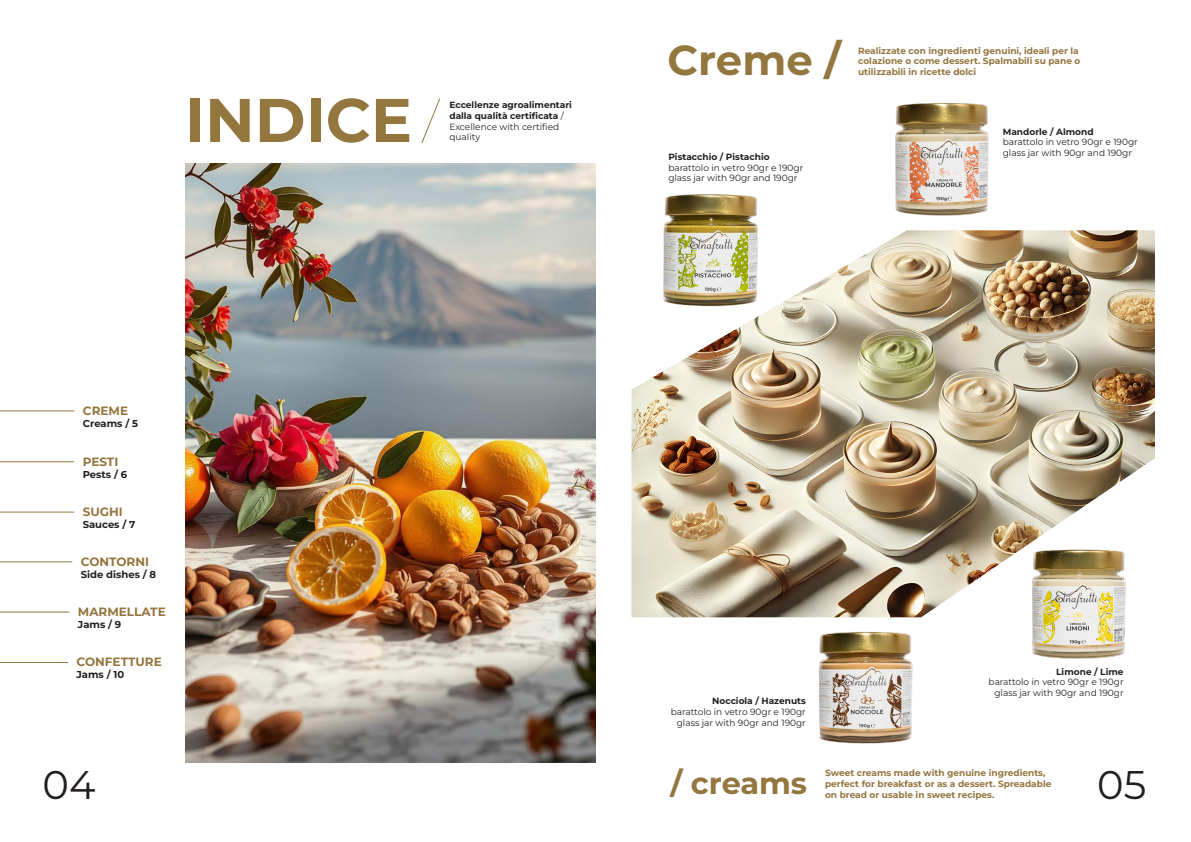
<style>
.page{position:relative;width:1191px;height:842px;background:#fff}
.page>*{position:absolute;margin:0;border:0;box-sizing:border-box;transform-origin:0 0}
.t1{font:700 61.5px "Montserrat";color:#94763f}
.t2{font:700 41.8px "Montserrat";color:#94763f}
.t3{font:40px "Montserrat";color:#231f20}
.t4{font:700 30.4px "Montserrat";color:#94763f}
.t5{font:700 12px "Montserrat";color:#94763f}
.t6{font:700 10px "Montserrat";color:#231f20}
.t7{font:9px "Montserrat";color:#231f20}
.t8{font:700 9px "Montserrat";color:#94763f}
.t9{font:700 9px "Montserrat";color:#231f20}
.s1{font-weight:400}
</style>
<div class="page">
<img style="left:185px;top:164px;width:410px;height:599px">
<hr style="left:0;top:512px;width:74px;height:1px;background:#94763f">
<hr style="left:0;top:461px;width:74px;height:1px;background:#94763f">
<hr style="left:0;top:561px;width:72px;height:1px;background:#94763f">
<hr style="left:0;top:410px;width:74px;height:1px;background:#94763f">
<svg style="left:421px;top:98px;width:19px;height:46px"></svg>
<hr style="left:0;top:611px;width:69px;height:1px;background:#94763f">
<img style="left:631px;top:230px;width:524px;height:387px">
<img style="left:895px;top:103px;width:94px;height:113px">
<img style="left:818px;top:631px;width:95px;height:112px">
<img style="left:662px;top:194px;width:96px;height:112px">
<img style="left:1030px;top:547px;width:96px;height:112px">
<hr style="left:0;top:662px;width:68px;height:1px;background:#94763f">
<p class="t1" style="left:185px;top:76px;width:229px">INDICE</p>
<p class="t9" style="left:449px;top:98px;width:124px">Eccellenze agroalimentari</p>
<p class="t9" style="left:449px;top:109px;width:116px">dalla qualità certificata <span class="s1">/</span></p>
<p class="t7" style="left:449px;top:120px;width:111px">Excellence with certified</p>
<p class="t7" style="left:449px;top:131px;width:32px">quality</p>
<p class="t5" style="left:83px;top:402px;width:47px">CREME</p>
<p class="t6" style="left:83px;top:416px;width:57px">Creams / 5</p>
<p class="t5" style="left:83px;top:453px;width:37px">PESTI</p>
<p class="t6" style="left:83px;top:467px;width:46px">Pests / 6</p>
<p class="t5" style="left:83px;top:503px;width:41px">SUGHI</p>
<p class="t6" style="left:83px;top:517px;width:54px">Sauces / 7</p>
<p class="t5" style="left:81px;top:553px;width:70px">CONTORNI</p>
<p class="t6" style="left:81px;top:567px;width:77px">Side dishes / 8</p>
<p class="t5" style="left:78px;top:603px;width:89px">MARMELLATE</p>
<p class="t6" style="left:78px;top:617px;width:45px">Jams / 9</p>
<p class="t5" style="left:76px;top:653px;width:87px">CONFETTURE</p>
<p class="t6" style="left:76px;top:667px;width:49px">Jams / 10</p>
<p class="t3" style="left:43px;top:757px;width:54px">04</p>
<p class="t2" style="left:667px;top:30px;width:175px">Creme /</p>
<p class="t8" style="left:858px;top:44px;width:222px">Realizzate con ingredienti genuini, ideali per la</p>
<p class="t8" style="left:858px;top:55px;width:224px">colazione o come dessert. Spalmabili su pane o</p>
<p class="t8" style="left:858px;top:65px;width:120px">utilizzabili in ricette dolci</p>
<p class="t9" style="left:668px;top:150px;width:103px">Pistacchio / Pistachio</p>
<p class="t7" style="left:668px;top:161px;width:136px">barattolo in vetro 90gr e 190gr</p>
<p class="t7" style="left:668px;top:172px;width:131px">glass jar with 90gr and 190gr</p>
<p class="t9" style="left:1002px;top:125px;width:92px">Mandorle / Almond</p>
<p class="t7" style="left:1002px;top:136px;width:136px">barattolo in vetro 90gr e 190gr</p>
<p class="t7" style="left:1002px;top:147px;width:131px">glass jar with 90gr and 190gr</p>
<p class="t9" style="left:712px;top:694px;width:95px">Nocciola / Hazenuts</p>
<p class="t7" style="left:671px;top:705px;width:136px">barattolo in vetro 90gr e 190gr</p>
<p class="t7" style="left:677px;top:716px;width:131px">glass jar with 90gr and 190gr</p>
<p class="t9" style="left:1056px;top:665px;width:69px">Limone / Lime</p>
<p class="t7" style="left:988px;top:676px;width:136px">barattolo in vetro 90gr e 190gr</p>
<p class="t7" style="left:994px;top:687px;width:131px">glass jar with 90gr and 190gr</p>
<p class="t4" style="left:670px;top:761px;width:138px">/ creams</p>
<p class="t8" style="left:825px;top:766px;width:222px">Sweet creams made with genuine ingredients,</p>
<p class="t8" style="left:825px;top:777px;width:228px">perfect for breakfast or as a dessert. Spreadable</p>
<p class="t8" style="left:825px;top:788px;width:171px">on bread or usable in sweet recipes.</p>
<p class="t3" style="left:1097px;top:757px;width:51px">05</p>
</div>
